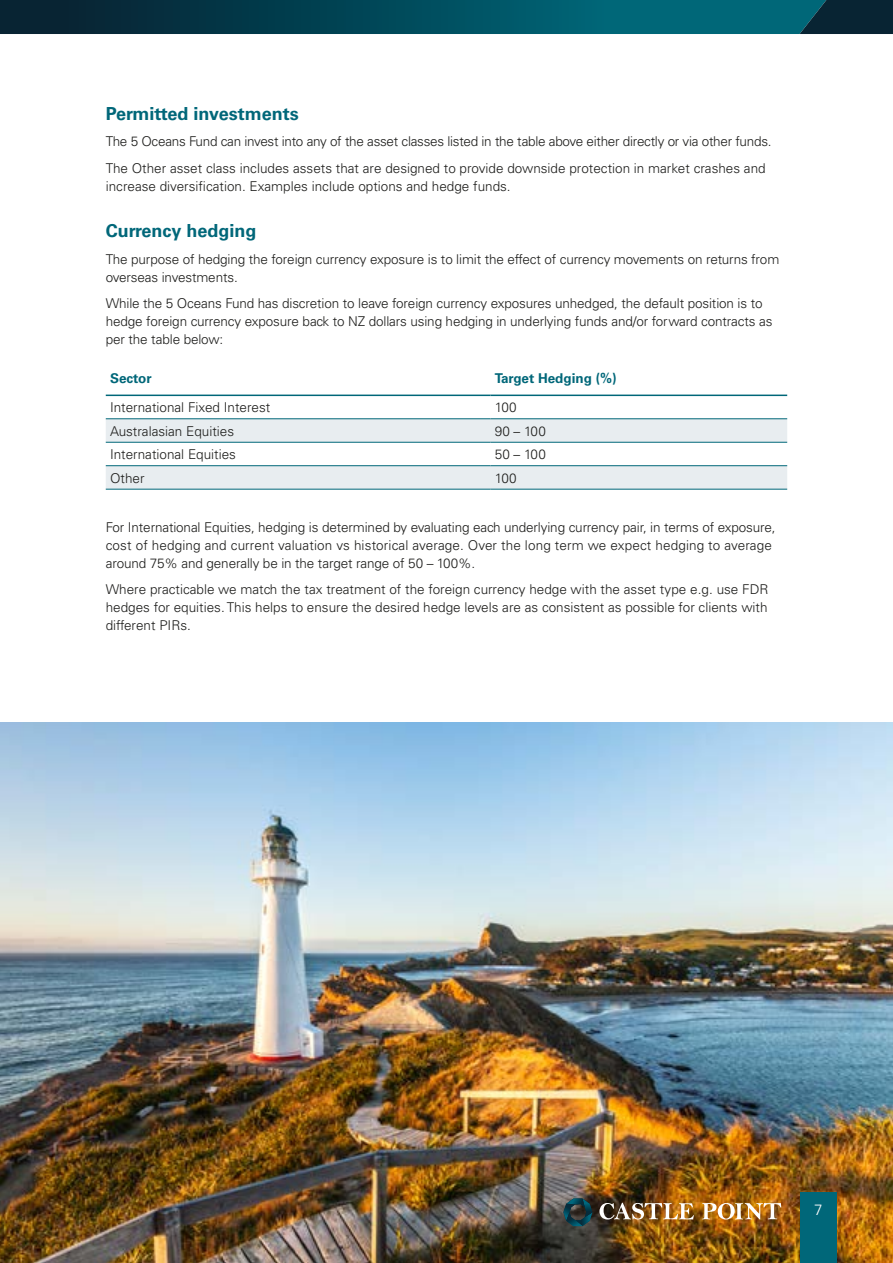
<style>
.page{position:relative;width:893px;height:1263px;background:#fff}
.page>*{position:absolute;margin:0;border:0;box-sizing:border-box;transform-origin:0 0}
.t1{font:700 18px "Univers LT";color:#006779}
.t2{font:300 15px "Univers LT";color:#fff}
.t3{font:300 13.5px/18px "Univers LT";letter-spacing:-.01em;color:#1d1d1b}
.t4{font:700 13.5px "Univers LT";color:#006779}
</style>
<div class="page">
<svg style="left:106px;top:419px;width:681px;height:70px;background:#e2e9ed"></svg>
<svg style="left:106px;top:443px;width:681px;height:22px"></svg>
<hr style="left:106px;top:395px;width:385px;height:1px;background:#006779">
<hr style="left:491px;top:395px;width:296px;height:1px;background:#006779">
<hr style="left:106px;top:418px;width:385px;height:1px;background:#006779">
<hr style="left:491px;top:418px;width:296px;height:1px;background:#006779">
<hr style="left:106px;top:442px;width:385px;height:1px;background:#006779">
<hr style="left:491px;top:442px;width:296px;height:1px;background:#006779">
<hr style="left:106px;top:465px;width:385px;height:1px;background:#006779">
<hr style="left:491px;top:465px;width:296px;height:1px;background:#006779">
<hr style="left:106px;top:489px;width:385px;height:1px;background:#006779">
<hr style="left:491px;top:489px;width:296px;height:1px;background:#006779">
<img style="left:0;top:723px;width:893px;height:540px">
<div style="left:800px;top:1192px;width:36px;height:71px;background:#006779"></div>
<svg style="left:0;top:0;width:893px;height:34px;background:#024656"></svg>
<img style="left:599px;top:1203px;width:95px;height:16px">
<svg style="left:702px;top:1203px;width:79px;height:16px"></svg>
<svg style="left:563px;top:1198px;width:29px;height:29px"></svg>
<h1 class="t1" style="left:106px;top:103px;width:195px">Permitted investments</h1>
<p class="t3" style="left:106px;top:128px;width:667px;line-height:26.5px">The 5 Oceans Fund can invest into any of the asset classes listed in the table above either directly or via other funds.<br>The Other asset class includes assets that are designed to provide downside protection in market crashes and</p>
<p class="t3" style="left:106px;top:177px;width:406px">increase diversification. Examples include options and hedge funds.</p>
<h1 class="t1" style="left:106px;top:220px;width:152px">Currency hedging</h1>
<p class="t3" style="left:106px;top:250px;width:675px">The purpose of hedging the foreign currency exposure is to limit the effect of currency movements on returns from overseas investments.</p>
<p class="t3" style="left:106px;top:295px;width:668px">While the 5 Oceans Fund has discretion to leave foreign currency exposures unhedged, the default position is to hedge foreign currency exposure back to NZ dollars using hedging in underlying funds and/or forward contracts as per the table below:</p>
<p class="t4" style="left:110px;top:370px;width:43px">Sector</p>
<p class="t4" style="left:495px;top:370px;width:123px">Target Hedging (%)</p>
<p class="t3" style="left:110px;top:399px;width:162px">International Fixed Interest</p>
<p class="t3" style="left:495px;top:399px;width:23px">100</p>
<p class="t3" style="left:110px;top:422px;width:126px">Australasian Equities</p>
<p class="t3" style="left:495px;top:422px;width:53px">90 – 100</p>
<p class="t3" style="left:110px;top:446px;width:128px">International Equities</p>
<p class="t3" style="left:495px;top:446px;width:53px">50 – 100</p>
<p class="t3" style="left:110px;top:469px;width:36px">Other</p>
<p class="t3" style="left:495px;top:469px;width:23px">100</p>
<p class="t3" style="left:106px;top:518px;width:671px">For International Equities, hedging is determined by evaluating each underlying currency pair, in terms of exposure, cost of hedging and current valuation vs historical average. Over the long term we expect hedging to average around 75% and generally be in the target range of 50 – 100%.</p>
<p class="t3" style="left:106px;top:580px;width:664px;text-align:justify">Where practicable we match the tax treatment of the foreign currency hedge with the asset type e.g. use FDR hedges for equities. This helps to ensure the desired hedge levels are as consistent as possible for clients with different PIRs.</p>
<p class="t2" style="left:814px;top:1200px;width:10px">7</p>
</div>
